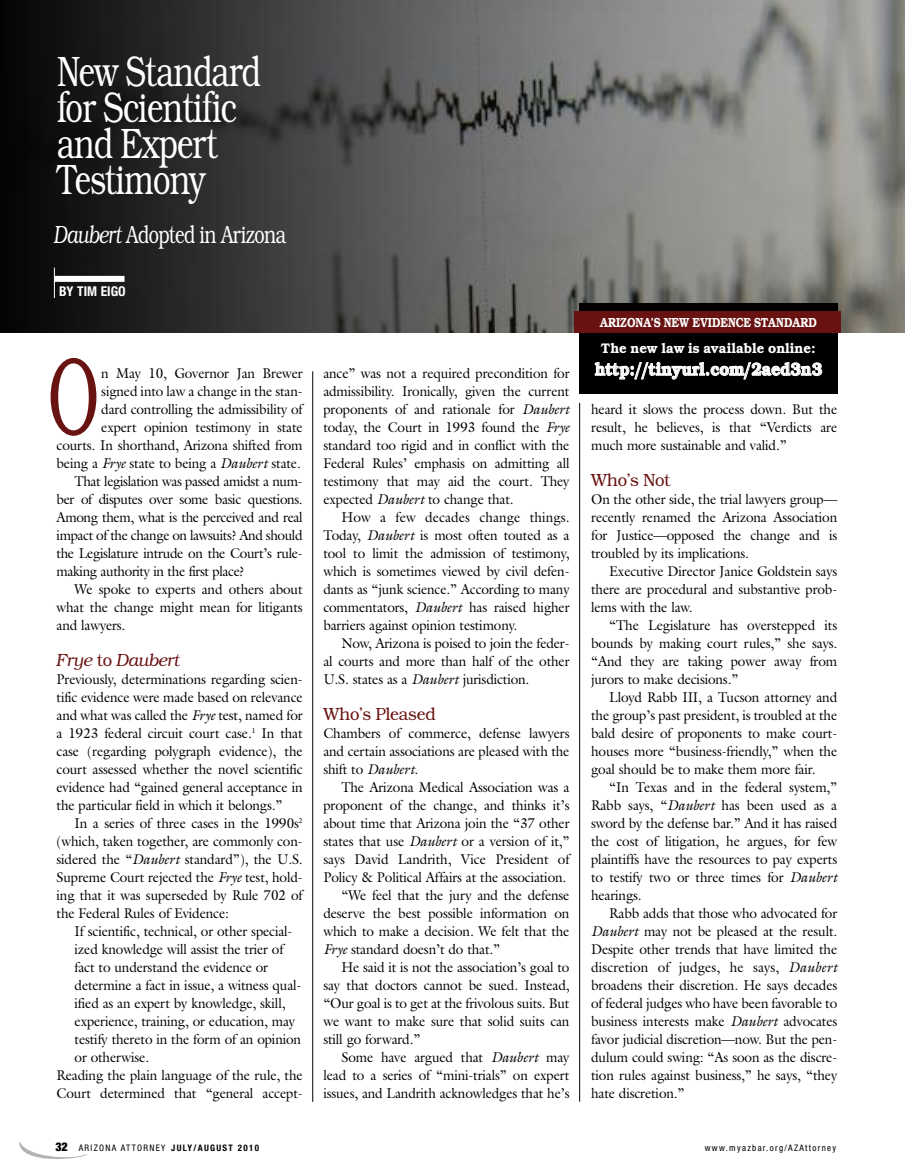
<style>
.page{position:relative;width:905px;height:1175px;background:#fff}
.page>*{position:absolute;margin:0;border:0;box-sizing:border-box;transform-origin:0 0}
.t1{font:300 111px "Bookman Itc T";color:#681311;scale:.59 1}
.t2{font:300 43.5px/36px "Bookman Itc T";letter-spacing:-.025em;color:#fff;scale:.73 1}
.t3{font:300 25.5px "Bookman Itc T";letter-spacing:-.025em;color:#fff;scale:.73 1}
.t4{font:600 18px "Bookman Itc T";color:#fff;scale:.9 1}
.t5{font:300 18px "Bookman Itc T";letter-spacing:-.01em;color:#681311;scale:.95 1}
.t6{font:italic 300 18px "Bookman Itc T";letter-spacing:-.01em;color:#681311;scale:.95 1}
.t7{font:14.25px/18px "Galliard";letter-spacing:-.01em;color:#000;text-align:justify;scale:.95 1}
.t8{font:14.25px "Galliard";letter-spacing:-.03em;color:#000;scale:.95 1}
.t9{font:600 14.25px "Bookman Itc T";color:#fff;scale:.95 1}
.t10{font:600 13.5px "Bookman Itc T";letter-spacing:-.005em;color:#fff;scale:.8 1}
.t11{font:700 condensed 13.5px "Helvetica Neue";color:#fff}
.t12{font:condensed 9px "Helvetica Neue";letter-spacing:.145em;color:#000}
.s1{font-style:italic}
.s2{font-style:normal}
.s3{font-weight:900;font-size:12px}
.s4{font-weight:700}
</style>
<div class="page">
<img style="left:0;top:0;width:902px;height:332px">
<img style="left:902px;top:0;width:2px;height:332px">
<svg style="left:19px;top:1141px;width:68px;height:18px"></svg>
<hr style="left:579px;top:403px;width:1px;height:698px;background:#000">
<hr style="left:312px;top:371px;width:1px;height:730px;background:#000">
<div style="left:54px;top:276px;width:70px;height:6px;background:#fff"></div>
<hr style="left:54px;top:267px;width:1px;height:31px;background:#fff">
<div style="left:579px;top:303px;width:258px;height:90px;background:#000"></div>
<div style="left:574px;top:311px;width:267px;height:21px;background:#681311"></div>
<h2 class="t2" style="left:57px;top:53px;width:280px">New Standard for Scientific and Expert<br>Testimony</h2>
<h3 class="t3" style="left:54px;top:219px;width:319px"><span class="s1">Daubert</span> Adopted in Arizona</h3>
<p class="t11" style="left:59px;top:286px;width:68px">BY TIM EIGO</p>
<h1 class="t1" style="left:48px;top:331px;width:89px">O</h1>
<p class="t7" style="left:101px;top:364px;width:213px">n May 10, Governor Jan Brewer</p>
<p class="t7" style="left:101px;top:382px;width:213px">signed into law a change in the stan-</p>
<p class="t7" style="left:101px;top:400px;width:213px">dard controlling the admissibility of</p>
<p class="t7" style="left:101px;top:418px;width:213px">expert opinion testimony in state</p>
<p class="t7" style="left:57px;top:436px;width:260px">courts. In shorthand, Arizona shifted from</p>
<p class="t7" style="left:57px;top:454px;width:258px">being a <span class="s1">Frye</span> state to being a <span class="s1">Daubert</span> state.</p>
<p class="t8" style="left:75px;top:473px;width:241px">That legislation was passed amidst a num-</p>
<p class="t8" style="left:57px;top:491px;width:260px">ber of disputes over some basic questions.</p>
<p class="t8" style="left:57px;top:509px;width:260px">Among them, what is the perceived and real</p>
<p class="t8" style="left:57px;top:527px;width:260px">impact of the change on lawsuits? And should</p>
<p class="t8" style="left:57px;top:545px;width:260px">the Legislature intrude on the Court’s rule-</p>
<p class="t8" style="left:57px;top:563px;width:199px">making authority in the first place?</p>
<p class="t7" style="left:75px;top:580px;width:241px">We spoke to experts and others about</p>
<p class="t7" style="left:57px;top:598px;width:260px">what the change might mean for litigants</p>
<p class="t7" style="left:57px;top:616px;width:74px">and lawyers.</p>
<p class="t6" style="left:57px;top:649px;width:131px">Frye <span class="s2">to</span> Daubert</p>
<p class="t7" style="left:57px;top:670px;width:260px">Previously, determinations regarding scien&shy;tific evidence were made based on relevance and what was called the <span class="s1">Frye</span> test, named for a 1923 federal circuit court case.<sup>1</sup> In that case (regarding polygraph evidence), the court assessed whether the novel scientific evidence had “gained general acceptance in the particular field in which it belongs.”</p>
<p class="t7" style="left:57px;top:814px;width:260px;text-indent:18px">In a series of three cases in the 1990s<sup>2 </sup>(which, taken together, are commonly con&shy;sidered the “<span class="s1">Daubert</span> standard”), the U.S.<br>Supreme Court rejected the <span class="s1">Frye</span> test, hold&shy;ing that it was superseded by Rule 702 of the Federal Rules of Evidence:</p>
<p class="t7" style="left:75px;top:922px;width:231px">If scientific, technical, or other special-</p>
<p class="t7" style="left:75px;top:940px;width:221px">ized knowledge will assist the trier of</p>
<p class="t7" style="left:75px;top:958px;width:205px">fact to understand the evidence or</p>
<p class="t7" style="left:75px;top:976px;width:240px">determine a fact in issue, a witness qual-</p>
<p class="t7" style="left:75px;top:994px;width:223px">ified as an expert by knowledge, skill,</p>
<p class="t7" style="left:75px;top:1012px;width:234px">experience, training, or education, may</p>
<p class="t7" style="left:75px;top:1030px;width:240px">testify thereto in the form of an opinion</p>
<p class="t7" style="left:75px;top:1048px;width:80px">or otherwise.</p>
<p class="t7" style="left:57px;top:1066px;width:260px">Reading the plain language of the rule, the</p>
<p class="t7" style="left:57px;top:1084px;width:260px">Court determined that “general accept-</p>
<p class="t7" style="left:323px;top:364px;width:260px">ance” was not a required precondition for admissibility. Ironically, given the current proponents of and rationale for <span class="s1">Daubert </span>today, the Court in 1993 found the <span class="s1">Frye </span>standard too rigid and in conflict with the Federal Rules’ emphasis on admitting all testimony that may aid the court. They expected <span class="s1">Daubert</span> to change that.</p>
<p class="t7" style="left:323px;top:508px;width:260px;text-indent:18px">How a few decades change things.<br>Today, <span class="s1">Daubert</span> is most often touted as a tool to limit the admission of testimony, which is sometimes viewed by civil defen&shy;dants as “junk science.” According to many commentators, <span class="s1">Daubert</span> has raised higher barriers against opinion testimony.</p>
<p class="t7" style="left:323px;top:634px;width:260px;text-indent:18px">Now, Arizona is poised to join the feder&shy;al courts and more than half of the other U.S. states as a <span class="s1">Daubert</span> jurisdiction.</p>
<p class="t5" style="left:323px;top:703px;width:119px">Who’s Pleased</p>
<p class="t7" style="left:323px;top:724px;width:260px">Chambers of commerce, defense lawyers and certain associations are pleased with the shift to <span class="s1">Daubert</span>.</p>
<p class="t7" style="left:341px;top:778px;width:241px">The Arizona Medical Association was a</p>
<p class="t7" style="left:323px;top:796px;width:260px">proponent of the change, and thinks it’s</p>
<p class="t7" style="left:323px;top:814px;width:260px">about time that Arizona join the “37 other</p>
<p class="t7" style="left:323px;top:832px;width:260px">states that use <span class="s1">Daubert</span> or a version of it,”</p>
<p class="t7" style="left:323px;top:850px;width:260px">says David Landrith, Vice President of</p>
<p class="t7" style="left:323px;top:868px;width:257px">Policy &amp; Political Affairs at the association.</p>
<p class="t7" style="left:341px;top:886px;width:241px">“We feel that the jury and the defense</p>
<p class="t7" style="left:323px;top:904px;width:260px">deserve the best possible information on</p>
<p class="t7" style="left:323px;top:922px;width:260px">which to make a decision. We felt that the</p>
<p class="t7" style="left:323px;top:940px;width:187px"><span class="s1">Frye</span> standard doesn’t do that.”</p>
<p class="t7" style="left:341px;top:958px;width:241px">He said it is not the association’s goal to</p>
<p class="t7" style="left:323px;top:976px;width:260px">say that doctors cannot be sued. Instead,</p>
<p class="t7" style="left:323px;top:994px;width:260px">“Our goal is to get at the frivolous suits. But</p>
<p class="t7" style="left:323px;top:1012px;width:260px">we want to make sure that solid suits can</p>
<p class="t7" style="left:323px;top:1030px;width:104px">still go forward.”</p>
<p class="t7" style="left:341px;top:1048px;width:241px">Some have argued that <span class="s1">Daubert</span> may</p>
<p class="t7" style="left:323px;top:1066px;width:260px">lead to a series of “mini-trials” on expert</p>
<p class="t7" style="left:323px;top:1084px;width:260px">issues, and Landrith acknowledges that he’s</p>
<p class="t10" style="left:599px;top:314px;width:273px">ARIZONA’S NEW EVIDENCE STANDARD</p>
<p class="t9" style="left:601px;top:340px;width:227px">The new law is available online:</p>
<p class="t4" style="left:595px;top:358px;width:254px">http://tinyurl.com/2aed3n3</p>
<p class="t7" style="left:591px;top:400px;width:260px">heard it slows the process down. But the result, he believes, is that “Verdicts are much more sustainable and valid.”</p>
<p class="t5" style="left:591px;top:469px;width:85px">Who’s Not</p>
<p class="t7" style="left:591px;top:490px;width:260px">On the other side, the trial lawyers group— recently renamed the Arizona Association for Justice—opposed the change and is troubled by its implications.</p>
<p class="t7" style="left:591px;top:562px;width:260px;text-indent:18px">Executive Director Janice Goldstein says there are procedural and substantive prob&shy;lems with the law.</p>
<p class="t7" style="left:591px;top:616px;width:260px;text-indent:18px">“The Legislature has overstepped its bounds by making court rules,” she says. “And they are taking power away from jurors to make decisions.”</p>
<p class="t7" style="left:591px;top:688px;width:260px;text-indent:18px">Lloyd Rabb III, a Tucson attorney and the group’s past president, is troubled at the bald desire of proponents to make court&shy;houses more “business-friendly,” when the goal should be to make them more fair.</p>
<p class="t7" style="left:591px;top:778px;width:260px;text-indent:18px">“In Texas and in the federal system,” Rabb says, “<span class="s1">Daubert</span> has been used as a sword by the defense bar.” And it has raised the cost of litigation, he argues, for few plaintiffs have the resources to pay experts to testify two or three times for <span class="s1">Daubert </span>hearings.</p>
<p class="t7" style="left:591px;top:904px;width:260px;text-indent:18px">Rabb adds that those who advocated for <span class="s1">Daubert</span> may not be pleased at the result.<br>Despite other trends that have limited the discretion of judges, he says, <span class="s1">Daubert </span>broadens their discretion. He says decades of federal judges who have been favorable to business interests make <span class="s1">Daubert</span> advocates favor judicial discretion—now. But the pen&shy;dulum could swing: “As soon as the discre&shy;tion rules against business,” he says, “they hate discretion.”</p>
<p class="t12" style="left:55px;top:1145px;width:205px"><span class="s3">32</span> ARIZONA ATTORNEY <span class="s4">JULY/AUGUST 2010</span></p>
<p class="t12" style="left:704px;top:1144px;width:133px">www.myazbar.org/AZAttorney</p>
</div>
